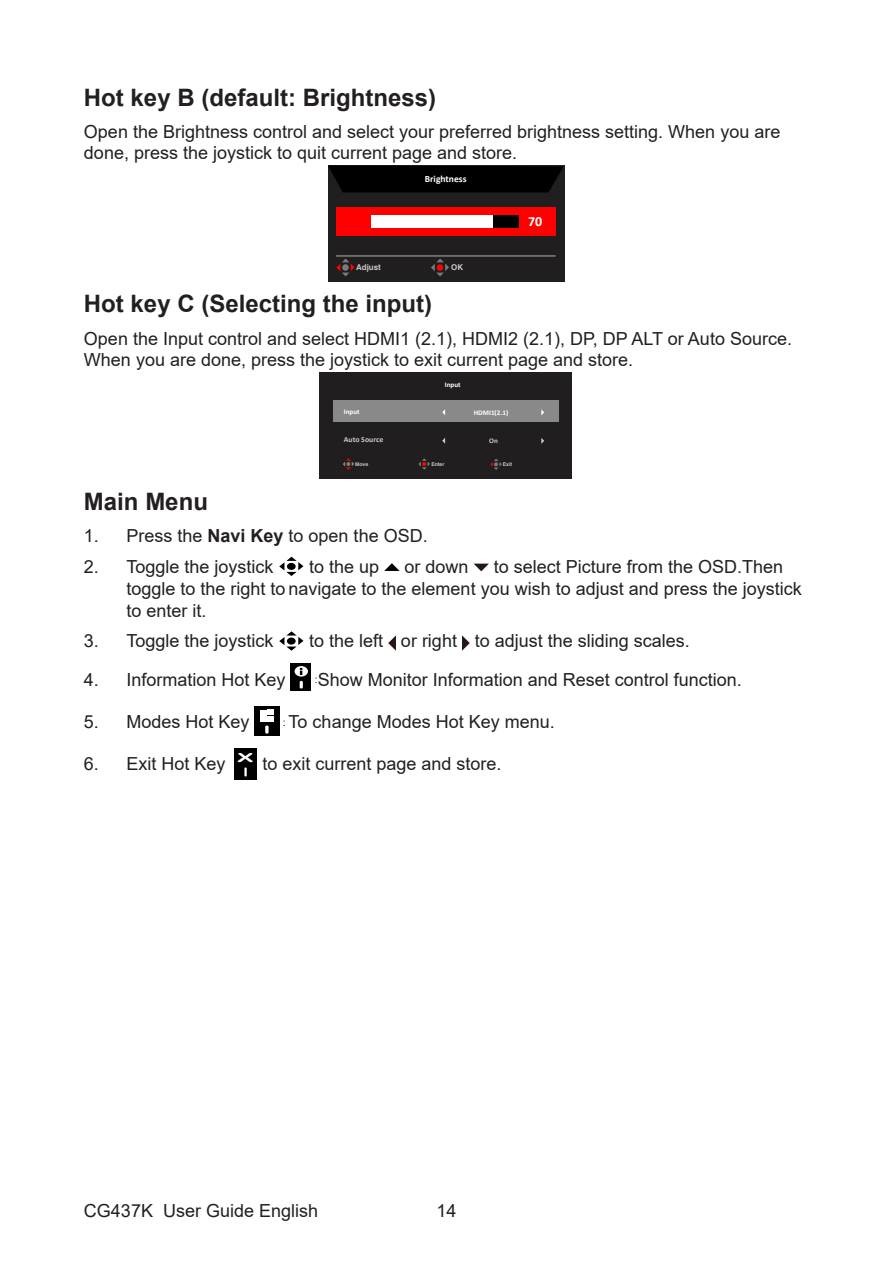
<style>
.page{position:relative;width:893px;height:1263px;background:#fff}
.page>*{position:absolute;margin:0;border:0;box-sizing:border-box;transform-origin:0 0}
.Heading_3{font:700 24px "Arial";color:#231f20}
._10_left_body{font:18px/21.6px "Arial";color:#231f20}
.t1{font:700 13.95px "Calibri";color:#fff}
.t2{font:12.3px "Arial Rounded MT Bold";color:#fff;scale:2.13 1}
.t3{font:700 9.6px "Calibri";color:#fff}
.t4{font:7.95px "JQ Zong Yi FT";color:#cbcbcb}
.t5{font:700 7.8px "Calibri";color:#cacbca}
.t6{font:700 7.05px "Calibri";color:#fff}
.t7{font:700 7.05px "Calibri";color:#cacbca}
.t8{font:5.1px "JQ Zong Yi FT";color:#cbcbcb}
.s1{font-weight:700}
.s2{font-size:10.5px}
</style>
<div class="page">
<div style="left:328px;top:166px;width:236px;height:116px;background:#201e1f"></div>
<div style="left:328px;top:166px;width:236px;height:26px;background:#000"></div>
<hr style="left:336px;top:255px;width:220px;height:2px;background:#898989">
<div style="left:336px;top:207px;width:220px;height:29px;background:#f00"></div>
<div style="left:371px;top:215px;width:148px;height:12px;background:#000"></div>
<div style="left:371px;top:215px;width:121px;height:12px;background:#fff"></div>
<svg style="left:336px;top:258px;width:19px;height:18px"></svg>
<svg style="left:431px;top:258px;width:18px;height:18px"></svg>
<div style="left:320px;top:372px;width:252px;height:107px;background:#201e1f"></div>
<svg style="left:343px;top:458px;width:11px;height:12px"></svg>
<svg style="left:490px;top:459px;width:12px;height:11px"></svg>
<svg style="left:418px;top:458px;width:12px;height:12px"></svg>
<div style="left:333px;top:401px;width:225px;height:21px;background:#898989"></div>
<svg style="left:442px;top:409px;width:3px;height:6px"></svg>
<svg style="left:541px;top:409px;width:3px;height:6px"></svg>
<svg style="left:442px;top:438px;width:3px;height:6px"></svg>
<svg style="left:541px;top:438px;width:3px;height:6px"></svg>
<svg style="left:279px;top:557px;width:24px;height:19px"></svg>
<svg style="left:384px;top:563px;width:16px;height:8px"></svg>
<svg style="left:474px;top:564px;width:15px;height:7px"></svg>
<svg style="left:279px;top:631px;width:24px;height:20px"></svg>
<svg style="left:388px;top:635px;width:8px;height:16px"></svg>
<svg style="left:462px;top:635px;width:8px;height:16px"></svg>
<div style="left:291px;top:663px;width:20px;height:27px;background:#000"></div>
<svg style="left:295px;top:666px;width:13px;height:23px"></svg>
<div style="left:255px;top:706px;width:25px;height:30px;background:#000"></div>
<svg style="left:260px;top:710px;width:14px;height:24px"></svg>
<div style="left:234px;top:748px;width:22px;height:32px;background:#000"></div>
<svg style="left:244px;top:767px;width:3px;height:9px"></svg>
<p class="Heading_3" style="left:84px;top:80px;width:354px">Hot key B (default: Brightness)</p>
<p class="_10_left_body" style="left:84px;top:121px;width:698px">Open the Brightness control and select your preferred brightness setting. When you are done, press the joystick to quit current page and store.</p>
<p class="t3" style="left:425px;top:172px;width:43px">Brightness</p>
<p class="t1" style="left:528px;top:212px;width:16px">70</p>
<p class="t4" style="left:356px;top:263px;width:26px">Adjust</p>
<p class="t4" style="left:451px;top:264px;width:13px">OK</p>
<p class="Heading_3" style="left:84px;top:287px;width:350px">Hot key C (Selecting the input)</p>
<p class="_10_left_body" style="left:84px;top:327px;width:710px">Open the Input control and select HDMI1 (2.1), HDMI2 (2.1), DP, DP ALT or Auto Source.<br>When you are done, press the joystick to exit current page and store.</p>
<p class="t6" style="left:445px;top:380px;width:17px">Input</p>
<p class="t6" style="left:344px;top:407px;width:17px">Input</p>
<p class="t5" style="left:344px;top:434px;width:41px">Auto Source</p>
<p class="t7" style="left:489px;top:437px;width:10px">On</p>
<p class="t6" style="left:474px;top:408px;width:36px">HDMI1(2.1)</p>
<p class="t8" style="left:355px;top:461px;width:15px">Move</p>
<p class="t8" style="left:431px;top:462px;width:15px">Enter</p>
<p class="t8" style="left:503px;top:462px;width:11px">Exit</p>
<p class="Heading_3" style="left:84px;top:484px;width:126px">Main Menu</p>
<p class="_10_left_body" style="left:84px;top:525px;width:345px">1. Press the <span class="s1">Navi Key</span> to open the OSD.</p>
<p class="_10_left_body" style="left:84px;top:556px;width:191px">2. Toggle the joystick</p>
<p class="_10_left_body" style="left:309px;top:556px;width:72px">to the up</p>
<p class="_10_left_body" style="left:405px;top:556px;width:66px">or down</p>
<p class="_10_left_body" style="left:126px;top:555px;width:677px;text-indent:367px">to select Picture from the OSD.Then toggle to the right to navigate to the element you wish to adjust and press the joystick to enter it.</p>
<p class="_10_left_body" style="left:84px;top:630px;width:191px">3. Toggle the joystick</p>
<p class="_10_left_body" style="left:309px;top:630px;width:382px">to the left or right to adjust the sliding scales.</p>
<p class="_10_left_body" style="left:84px;top:668px;width:203px">4. Information Hot Key</p>
<p class="_10_left_body" style="left:315px;top:668px;width:429px"><span class="s2">:</span>Show Monitor Information and Reset control function.</p>
<p class="_10_left_body" style="left:84px;top:711px;width:167px">5. Modes Hot Key</p>
<p class="_10_left_body" style="left:283px;top:711px;width:273px"><span class="s2">:</span> To change Modes Hot Key menu.</p>
<p class="_10_left_body" style="left:84px;top:753px;width:143px">6. Exit Hot Key</p>
<p class="t2" style="left:238px;top:750px;width:9px">X</p>
<p class="_10_left_body" style="left:262px;top:753px;width:241px">to exit current page and store.</p>
<p class="_10_left_body" style="left:84px;top:1199px;width:236px">CG437K User Guide English</p>
<p class="_10_left_body" style="left:436px;top:1199px;width:22px">14</p>
</div>
